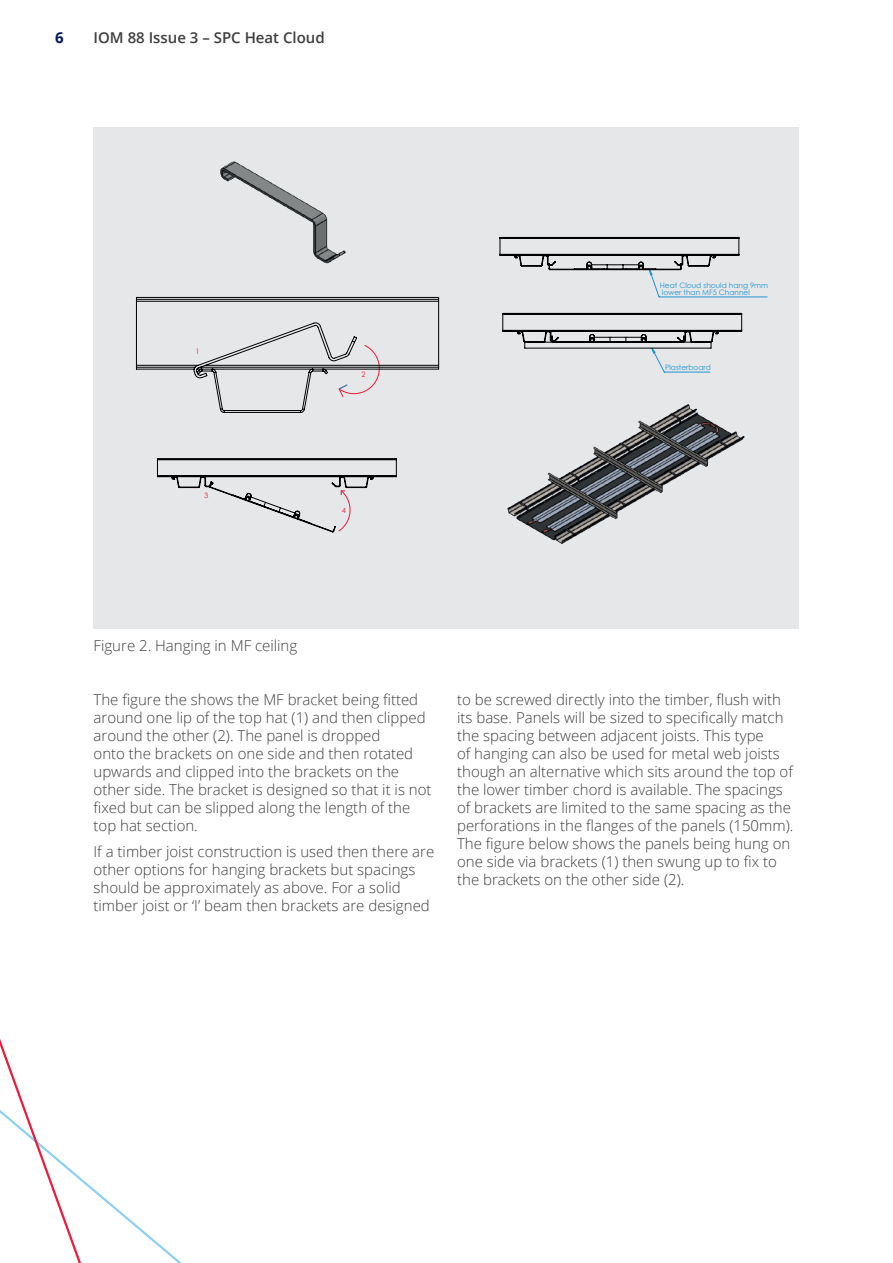
<style>
.page{position:relative;width:893px;height:1263px;background:#fff}
.page>*{position:absolute;margin:0;border:0;box-sizing:border-box;transform-origin:0 0}
.t1{font:300 15px/18px "Open Sans";color:#3e3e3f}
.t2{font:600 15px "Open Sans";color:#3e3e3f}
.t3{font:700 15px "Open Sans";color:#04175c}
.t4{font:7.5px/7.2px "Century Gothic";color:#2094d2}
.t5{font:7.5px "Century Gothic";color:#ec1b3b}
</style>
<div class="page">
<svg style="left:0;top:1039px;width:130px;height:224px"></svg>
<div style="left:94px;top:128px;width:705px;height:501px;background:#e6e7e9"></div>
<img style="left:536px;top:404px;width:209px;height:140px">
<img style="left:220px;top:161px;width:126px;height:103px">
<svg style="left:136px;top:297px;width:303px;height:116px"></svg>
<svg style="left:157px;top:458px;width:379px;height:74px"></svg>
<svg style="left:500px;top:237px;width:267px;height:135px"></svg>
<p class="t3" style="left:55px;top:27px;width:10px">6</p>
<p class="t2" style="left:94px;top:28px;width:233px">IOM 88 Issue 3 – SPC Heat Cloud</p>
<p class="t5" style="left:196px;top:346px;width:6px">1</p>
<p class="t5" style="left:204px;top:490px;width:6px">3</p>
<p class="t5" style="left:361px;top:369px;width:6px">2</p>
<p class="t5" style="left:342px;top:505px;width:6px">4</p>
<p class="t4" style="left:660px;top:282px;width:110px">Heat Cloud should hang 9mm lower than MF5 Channel</p>
<p class="t4" style="left:665px;top:364px;width:47px">Plasterboard</p>
<p class="t1" style="left:94px;top:636px;width:205px">Figure 2. Hanging in MF ceiling</p>
<p class="t1" style="left:94px;top:690px;width:340px">The figure the shows the MF bracket being fitted around one lip of the top hat (1) and then clipped around the other (2). The panel is dropped<br>onto the brackets on one side and then rotated upwards and clipped into the brackets on the other side. The bracket is designed so that it is not fixed but can be slipped along the length of the top hat section.</p>
<p class="t1" style="left:94px;top:842px;width:342px">If a timber joist construction is used then there are other options for hanging brackets but spacings should be approximately as above. For a solid timber joist or ‘I’ beam then brackets are designed</p>
<p class="t1" style="left:457px;top:690px;width:338px">to be screwed directly into the timber, flush with its base. Panels will be sized to specifically match the spacing between adjacent joists. This type<br>of hanging can also be used for metal web joists though an alternative which sits around the top of the lower timber chord is available. The spacings of brackets are limited to the same spacing as the perforations in the flanges of the panels (150mm).<br>The figure below shows the panels being hung on one side via brackets (1) then swung up to fix to the brackets on the other side (2).</p>
</div>
